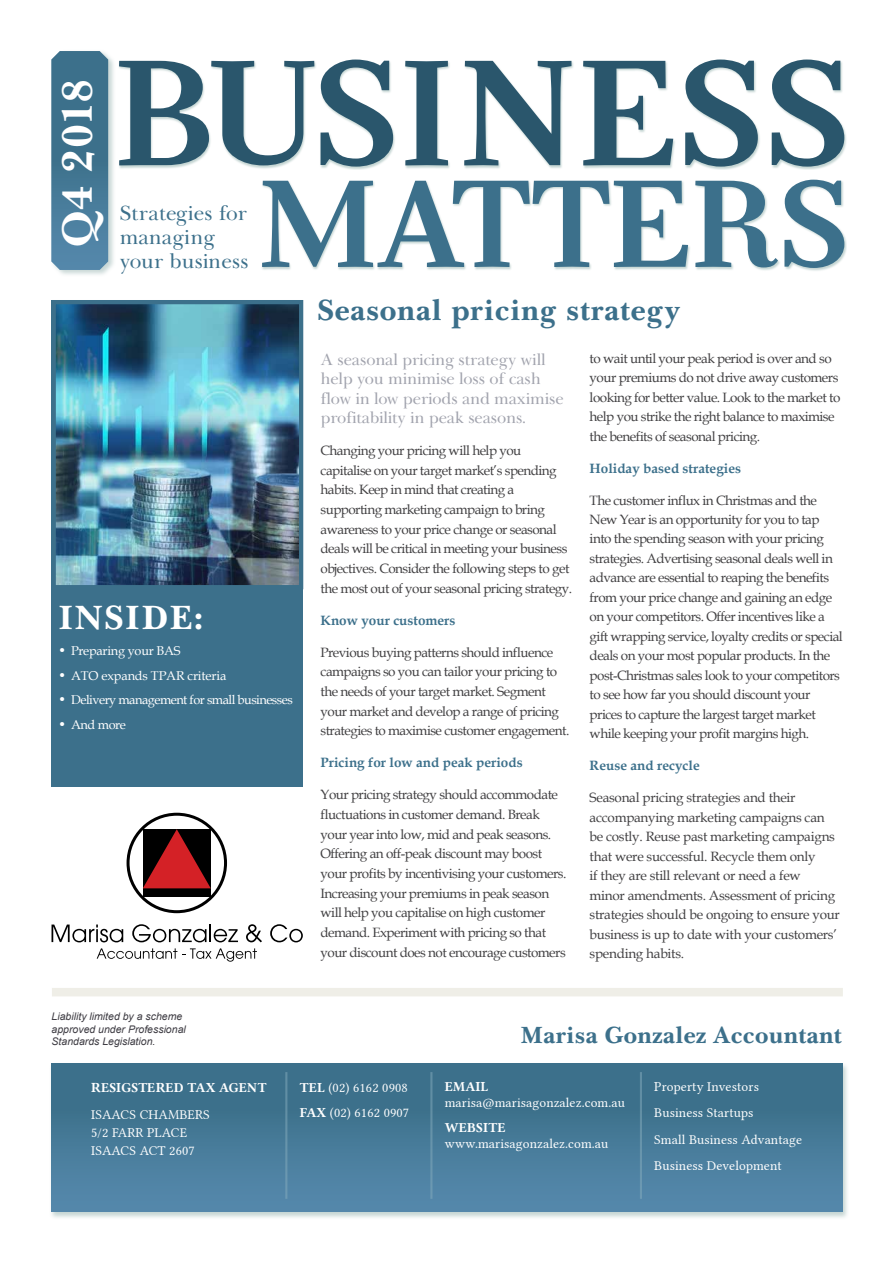
<style>
.page{position:relative;width:893px;height:1263px;background:#fff}
.page>*{position:absolute;margin:0;border:0;box-sizing:border-box;transform-origin:0 0}
.t1{font:700 43.5px "Baskerville Cyr LT Std";letter-spacing:-.005em;color:#fff}
.t2{font:700 34.5px "Baskerville Cyr LT Std";letter-spacing:.035em;color:#fff}
.t3{font:700 30px "Baskerville Cyr LT Std";letter-spacing:.02em;color:#3c708b}
.t4{font:700 24px "Baskerville Cyr LT Std";letter-spacing:.01em;color:#3c708b}
.t5{font:21px/24px "Baskerville Cyr LT Std Upright";letter-spacing:.01em;color:#3c708b}
.t6{font:16.5px/19.5px "Baskerville Cyr LT Std Upright";letter-spacing:-.01em;color:#a2a4ae}
.t7{font:13.5px/19.6px "Book Antiqua";letter-spacing:-.04em;color:#414042}
.t8{font:13.5px/19.5px "Book Antiqua";letter-spacing:-.02em;color:#414042}
.t9{font:13.5px/26.5px "Lin Libertine";letter-spacing:.01em;color:#fff}
.t10{font:700 13.5px "Book Antiqua";color:#3c708b}
.t11{font:13.5px "Lin Libertine B";letter-spacing:.01em;color:#fff}
.t12{font:12.75px "Book Antiqua";letter-spacing:-.03em;color:#fff}
.t13{font:12.75px "Book Antiqua";letter-spacing:-.01em;color:#fff}
.t14{font:italic 10.5px/12.6px "Arial";color:#3d3b42}
.s1{font-size:13.5px}
.s2{font-family:"Lin Libertine B"}
</style>
<div class="page">
<div style="left:52px;top:300px;width:251px;height:486px;background:#3c708b"></div>
<img style="left:51px;top:300px;width:253px;height:291px">
<div style="left:52px;top:988px;width:791px;height:8px;background:#efeee7"></div>
<div style="left:50px;top:49px;width:66px;height:228px;background:#749a96;opacity:.4"></div>
<svg style="left:51px;top:51px;width:57px;height:219px"></svg>
<div style="left:118px;top:59px;width:729px;height:111px;background:#8baca7;opacity:.5"></div>
<svg style="left:119px;top:60px;width:725px;height:107px"></svg>
<div style="left:261px;top:180px;width:586px;height:91px;background:#8baca7;opacity:.5"></div>
<svg style="left:262px;top:180px;width:582px;height:88px"></svg>
<div style="left:50px;top:1062px;width:799px;height:158px;background:#8baca7;opacity:.5"></div>
<div style="left:52px;top:1063px;width:791px;height:149px;background:linear-gradient(to bottom,#376b84,#5589ac)"></div>
<hr style="left:285px;top:1072px;width:2px;height:127px;background:#88aebe">
<hr style="left:430px;top:1072px;width:2px;height:127px;background:#88aebe">
<hr style="left:640px;top:1072px;width:2px;height:127px;background:#88aebe">
<div style="left:127px;top:813px;width:100px;height:100px;border:3px solid #000;border-radius:50%"></div>
<div style="left:143px;top:829px;width:68px;height:68px;background:#000"></div>
<svg style="left:143px;top:829px;width:68px;height:59px"></svg>
<svg style="left:52px;top:924px;width:71px;height:18px"></svg>
<svg style="left:132px;top:924px;width:106px;height:18px"></svg>
<svg style="left:246px;top:924px;width:16px;height:18px"></svg>
<svg style="left:270px;top:924px;width:33px;height:18px"></svg>
<svg style="left:97px;top:948px;width:160px;height:14px"></svg>
<h1 class="t1" style="left:53px;top:247px;width:170px;rotate:-90deg">Q4 2018</h1>
<h3 class="t5" style="left:120px;top:202px;width:130px">Strategies for managing your business</h3>
<h2 class="t2" style="left:58px;top:598px;width:147px">INSIDE:</h2>
<p class="t12" style="left:58px;top:642px;width:124px"><span class="s1">•</span> Preparing your BAS</p>
<p class="t13" style="left:58px;top:666px;width:170px"><span class="s1">•</span> ATO expands TPAR criteria</p>
<p class="t12" style="left:58px;top:691px;width:236px"><span class="s1">•</span> Delivery management for small businesses</p>
<p class="t12" style="left:58px;top:715px;width:69px"><span class="s1">•</span> And more</p>
<p class="t14" style="left:52px;top:1010px;width:136px">Liability limited by a scheme approved under Professional<br>Standards Legislation.</p>
<h3 class="t3" style="left:318px;top:293px;width:365px">Seasonal pricing strategy</h3>
<p class="t6" style="left:321px;top:350px;width:245px">A seasonal pricing strategy will help you minimise loss of cash flow in low periods and maximise profitability in peak seasons.</p>
<p class="t7" style="left:321px;top:440px;width:253px">Changing your pricing will help you capitalise on your target market’s spending habits. Keep in mind that creating a supporting marketing campaign to bring awareness to your price change or seasonal deals will be critical in meeting your business objectives. Consider the following steps to get the most out of your seasonal pricing strategy.</p>
<p class="t10" style="left:321px;top:611px;width:136px">Know your customers</p>
<p class="t7" style="left:321px;top:642px;width:250px">Previous buying patterns should influence campaigns so you can tailor your pricing to the needs of your target market. Segment your market and develop a range of pricing strategies to maximise customer engagement.</p>
<p class="t10" style="left:321px;top:753px;width:204px">Pricing for low and peak periods</p>
<p class="t7" style="left:321px;top:784px;width:247px">Your pricing strategy should accommodate fluctuations in customer demand. Break your year into low, mid and peak seasons.<br>Offering an off-peak discount may boost your profits by incentivising your customers.<br>Increasing your premiums in peak season will help you capitalise on high customer demand. Experiment with pricing so that your discount does not encourage customers</p>
<p class="t7" style="left:590px;top:348px;width:252px">to wait until your peak period is over and so your premiums do not drive away customers looking for better value. Look to the market to help you strike the right balance to maximise the benefits of seasonal pricing.</p>
<p class="t10" style="left:590px;top:459px;width:153px">Holiday based strategies</p>
<p class="t7" style="left:590px;top:490px;width:255px">The customer influx in Christmas and the New Year is an opportunity for you to tap into the spending season with your pricing strategies. Advertising seasonal deals well in advance are essential to reaping the benefits from your price change and gaining an edge on your competitors. Offer incentives like a gift wrapping service, loyalty credits or special deals on your most popular products. In the post-Christmas sales look to your competitors to see how far you should discount your prices to capture the largest target market while keeping your profit margins high.</p>
<p class="t10" style="left:590px;top:756px;width:112px">Reuse and recycle</p>
<p class="t8" style="left:590px;top:787px;width:252px">Seasonal pricing strategies and their accompanying marketing campaigns can be costly. Reuse past marketing campaigns that were successful. Recycle them only<br>if they are still relevant or need a few<br>minor amendments. Assessment of pricing strategies should be ongoing to ensure your business is up to date with your customers’ spending habits.</p>
<h3 class="t4" style="left:520px;top:1021px;width:323px">Marisa Gonzalez Accountant</h3>
<p class="t11" style="left:91px;top:1078px;width:177px">RESIGSTERED TAX AGENT</p>
<p class="t9" style="left:91px;top:1104px;width:120px;line-height:18px">ISAACS CHAMBERS<br>5/2 FARR PLACE<br>ISAACS ACT 2607</p>
<p class="t11" style="left:445px;top:1077px;width:45px">EMAIL</p>
<p class="t9" style="left:445px;top:1088px;width:182px">marisa@marisagonzalez.com.au</p>
<p class="t11" style="left:445px;top:1118px;width:63px">WEBSITE</p>
<p class="t9" style="left:445px;top:1129px;width:165px">www.marisagonzalez.com.au</p>
<p class="t9" style="left:300px;top:1074px;width:111px;line-height:24.8px"><span class="s2">TEL</span> (02) 6162 0908<br><span class="s2">FAX</span> (02) 6162 0907</p>
<p class="t9" style="left:654px;top:1072px;width:149px">Property Investors<br>Business Startups<br>Small Business Advantage<br>Business Development</p>
</div>
